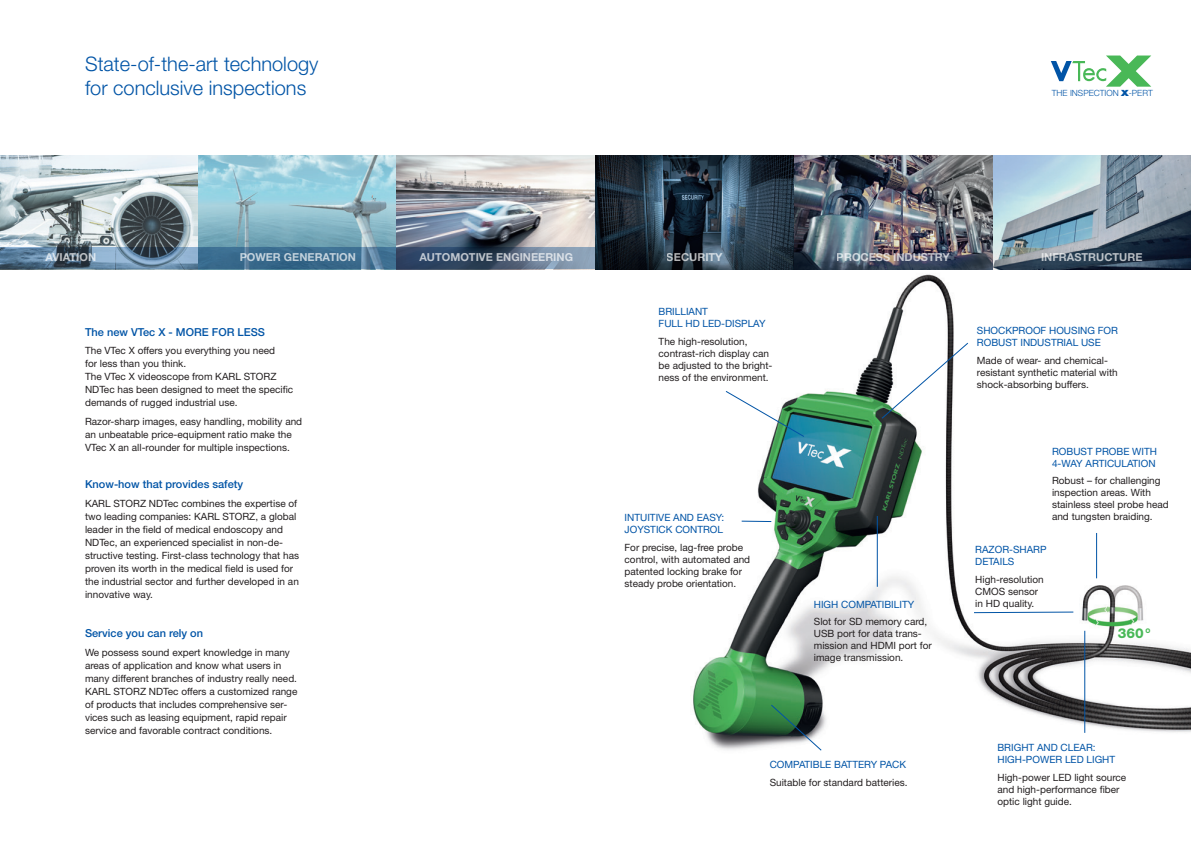
<style>
.page{position:relative;width:1191px;height:842px;background:#fff}
.page>*{position:absolute;margin:0;border:0;box-sizing:border-box;transform-origin:0 0}
.t1{font:300 20px/24px "Helvetica Neue LT Pro";color:#0154a6}
.t2{font:800 13.7px "Helvetica Neue LT Pro";color:#49b857}
.t3{font:700 11px "Helvetica Neue LT Pro";color:#fff}
.t4{font:500 11px "Helvetica Neue LT Pro";color:#0154a6}
.t5{font:10px/13px "Helvetica Neue LT Pro";color:#231f20}
.t6{font:10px/12px "Helvetica Neue LT Pro";color:#0154a6}
.t7{font:300 8.5px "Helvetica Neue LT Pro";color:#0154a6}
.s1{font-weight:900;font-stretch:expanded}
</style>
<div class="page">
<img style="left:666px;top:269px;width:525px;height:482px">
<img style="left:0;top:156px;width:1191px;height:92px">
<svg style="left:0;top:248px;width:1191px;height:21px;background:#435a6f"></svg>
<hr style="left:1084px;top:631px;width:1px;height:102px;background:#0154a6">
<hr style="left:1096px;top:533px;width:1px;height:45px;background:#0154a6">
<hr style="left:877px;top:516px;width:1px;height:71px;background:#0154a6">
<svg style="left:771px;top:705px;width:50px;height:45px"></svg>
<svg style="left:725px;top:391px;width:79px;height:46px"></svg>
<svg style="left:881px;top:343px;width:87px;height:76px"></svg>
<svg style="left:741px;top:521px;width:30px;height:1px"></svg>
<svg style="left:973px;top:612px;width:100px;height:1px"></svg>
<svg style="left:1050px;top:56px;width:101px;height:31px"></svg>
<h1 class="t1" style="left:85px;top:51px;width:235px">State-of-the-art technology for conclusive inspections</h1>
<p class="t7" style="left:1051px;top:88px;width:103px">THE INSPECTION <span class="s1">X</span>-PERT</p>
<p class="t3" style="left:46px;top:250px;width:52px">AVIATION</p>
<p class="t3" style="left:239px;top:250px;width:118px">POWER GENERATION</p>
<p class="t3" style="left:419px;top:250px;width:155px">AUTOMOTIVE ENGINEERING</p>
<p class="t4" style="left:85px;top:325px;width:181px">The new VTec X - MORE FOR LESS</p>
<p class="t5" style="left:85px;top:344px;width:210px">The VTec X offers you everything you need<br>for less than you think.<br>The VTec X videoscope from KARL STORZ NDTec has been designed to meet the specific demands of rugged industrial use.</p>
<p class="t5" style="left:85px;top:415px;width:219px">Razor-sharp images, easy handling, mobility and an unbeatable price-equipment ratio make the<br>VTec X an all-rounder for multiple inspections.</p>
<p class="t4" style="left:85px;top:478px;width:160px">Know-how that provides safety</p>
<p class="t5" style="left:85px;top:497px;width:215px">KARL STORZ NDTec combines the expertise of two leading companies: KARL STORZ, a global leader in the field of medical endoscopy and NDTec, an experienced specialist in non-de&shy;structive testing. First-class technology that has proven its worth in the medical field is used for the industrial sector and further developed in an innovative way.</p>
<p class="t4" style="left:85px;top:627px;width:120px">Service you can rely on</p>
<p class="t5" style="left:85px;top:646px;width:214px">We possess sound expert knowledge in many areas of application and know what users in many different branches of industry really need.<br>KARL STORZ NDTec offers a customized range of products that includes comprehensive ser&shy;vices such as leasing equipment, rapid repair service and favorable contract conditions.</p>
<p class="t3" style="left:667px;top:250px;width:57px">SECURITY</p>
<p class="t3" style="left:836px;top:250px;width:114px">PROCESS INDUSTRY</p>
<p class="t3" style="left:1041px;top:250px;width:103px">INFRASTRUCTURE</p>
<p class="t6" style="left:658px;top:305px;width:108px">BRILLIANT<br>FULL HD LED-DISPLAY</p>
<p class="t5" style="left:658px;top:335px;width:115px;line-height:12px">The high-resolution, contrast-rich display can be adjusted to the bright&shy;ness of the environment.</p>
<p class="t6" style="left:624px;top:511px;width:101px">INTUITIVE AND EASY:<br>JOYSTICK CONTROL</p>
<p class="t5" style="left:624px;top:541px;width:127px;line-height:12px">For precise, lag-free probe control, with automated and patented locking brake for steady probe orientation.</p>
<p class="t6" style="left:814px;top:598px;width:102px">HIGH COMPATIBILITY</p>
<p class="t5" style="left:814px;top:615px;width:119px;line-height:12px">Slot for SD memory card,<br>USB port for data trans&shy;mission and HDMI port for image transmission.</p>
<p class="t6" style="left:769px;top:758px;width:138px">COMPATIBLE BATTERY PACK</p>
<p class="t5" style="left:769px;top:776px;width:139px">Suitable for standard batteries.</p>
<p class="t6" style="left:977px;top:324px;width:143px">SHOCKPROOF HOUSING FOR<br>ROBUST INDUSTRIAL USE</p>
<p class="t5" style="left:977px;top:354px;width:142px;line-height:12px">Made of wear- and chemical&shy;resistant synthetic material with shock-absorbing buffers.</p>
<p class="t6" style="left:1052px;top:445px;width:107px">ROBUST PROBE WITH<br>4-WAY ARTICULATION</p>
<p class="t5" style="left:1052px;top:475px;width:118px;line-height:12px">Robust – for challenging inspection areas. With stainless steel probe head and tungsten braiding.</p>
<p class="t6" style="left:975px;top:543px;width:73px">RAZOR-SHARP<br>DETAILS</p>
<p class="t5" style="left:975px;top:573px;width:70px;line-height:12px">High-resolution<br>CMOS sensor in HD quality.</p>
<h2 class="t2" style="left:1117px;top:625px;width:34px">360 <sup>O</sup></h2>
<p class="t6" style="left:997px;top:741px;width:119px">BRIGHT AND CLEAR:<br>HIGH-POWER LED LIGHT</p>
<p class="t5" style="left:997px;top:771px;width:130px;line-height:12px">High-power LED light source and high-performance fiber optic light guide.</p>
</div>
